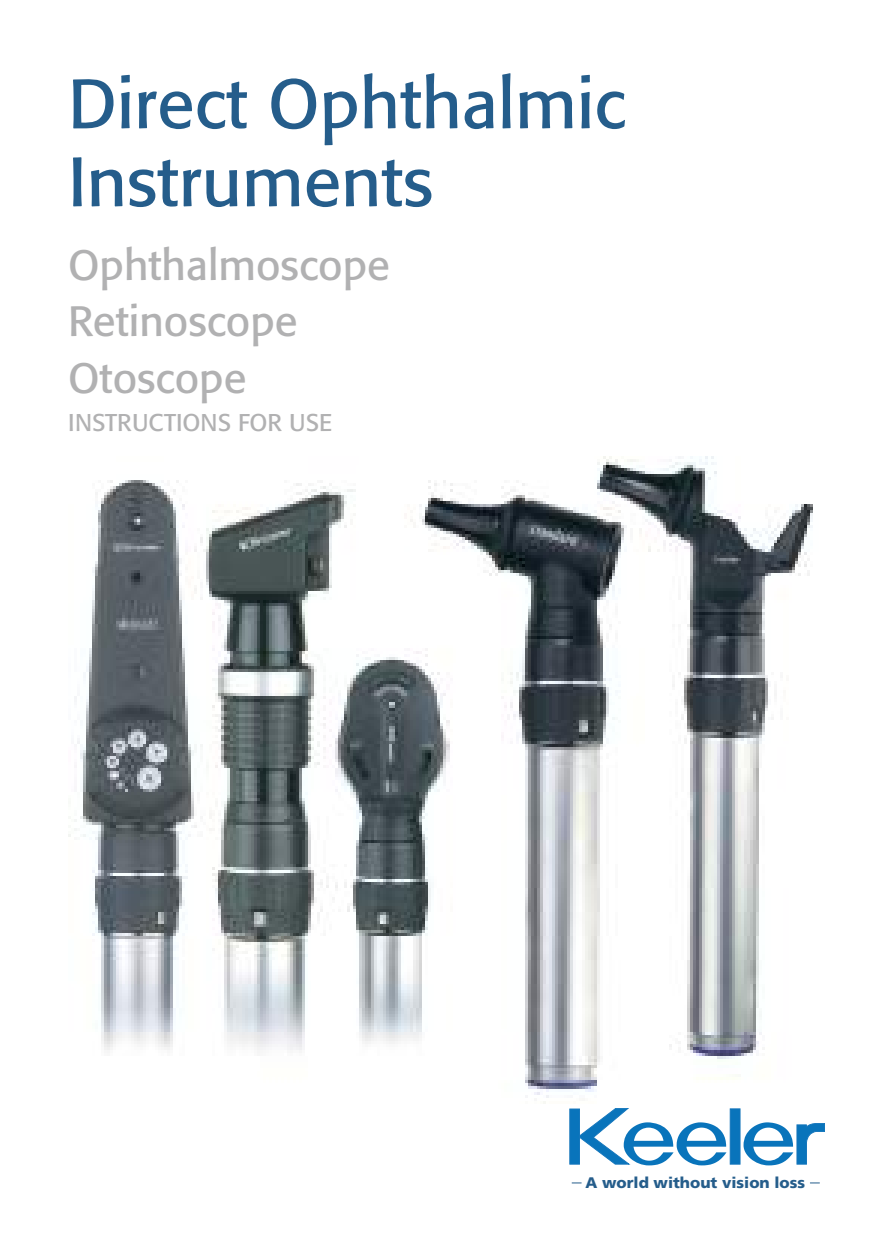
<style>
.page{position:relative;width:893px;height:1259px;background:#fff}
.page>*{position:absolute;margin:0;border:0;box-sizing:border-box;transform-origin:0 0}
.t1{font:69px/78px "Formata BQ";color:#255d8b}
.t2{font:42px/56.4px "Formata BQ";color:#b1b1b2}
.t3{font:24px "Formata BQ";color:#b1b1b2}
.t4{font:900 15.3px "Frutiger";color:#255d8b}
</style>
<div class="page">
<svg style="left:570px;top:1108px;width:156px;height:57px"></svg>
<div style="left:730px;top:1109px;width:10px;height:55px;background:#0974bb;border:1px solid #1476bc"></div>
<svg style="left:743px;top:1122px;width:82px;height:43px"></svg>
<img style="left:68px;top:456px;width:745px;height:647px">
<h1 class="t1" style="left:68px;top:65px;width:559px">Direct Ophthalmic<br>Instruments</h1>
<p class="t2" style="left:68px;top:237px;width:323px">Ophthalmoscope<br>Retinoscope<br>Otoscope</p>
<p class="t3" style="left:68px;top:408px;width:266px">INSTRUCTIONS FOR USE</p>
<p class="t4" style="left:585px;top:1173px;width:221px">A world without vision loss</p>
</div>
